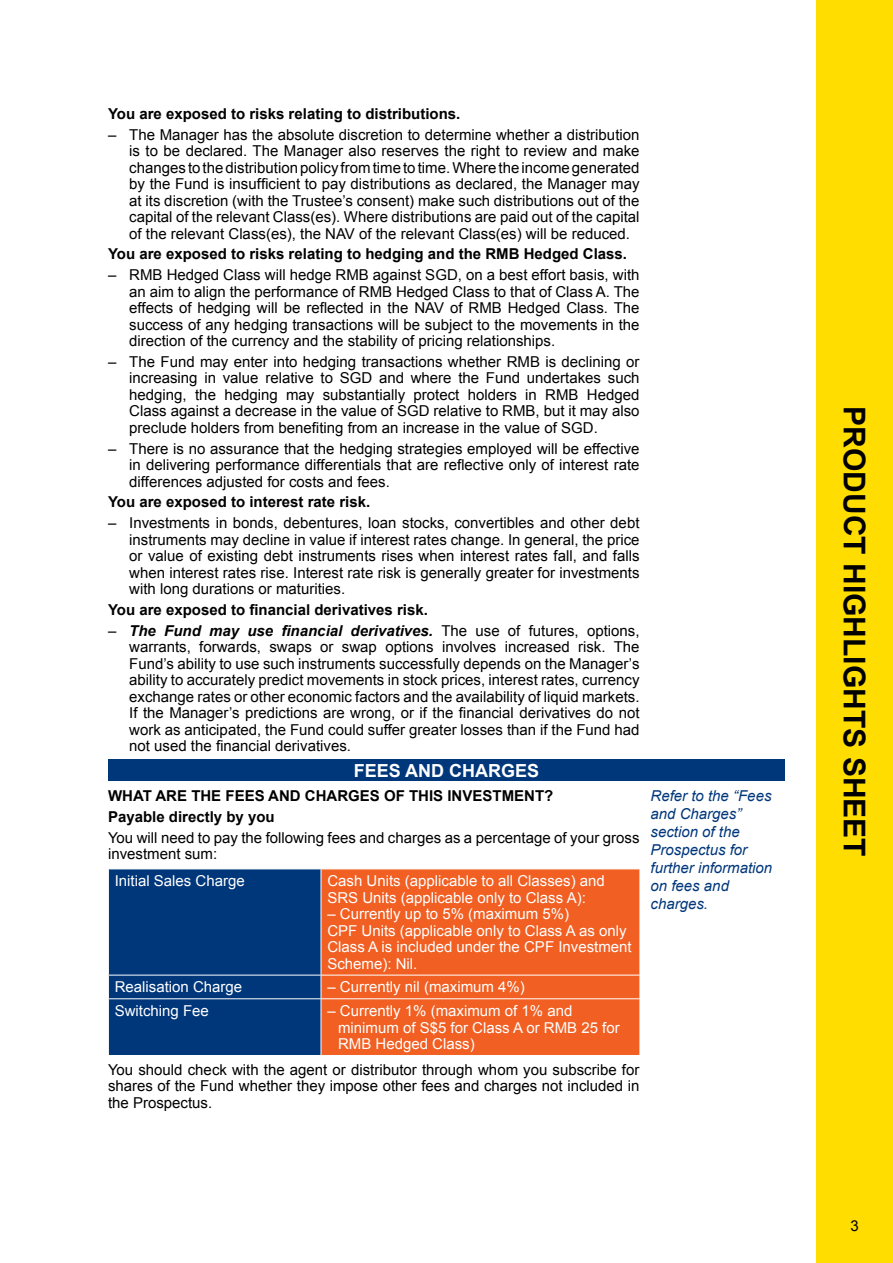
<style>
.page{position:relative;width:893px;height:1263px;background:#fff}
.page>*{position:absolute;margin:0;border:0;box-sizing:border-box;transform-origin:0 0}
.t1{font:700 30px "Arial";color:#000}
.t2{font:700 18px "Arial";color:#fff}
.t3{font:15px/16.5px "Arial";color:#000;text-align:justify}
.t4{font:15px/16.5px "Arial";color:#fff}
.t5{font:700 15px/20.7px "Arial";color:#000}
.t6{font:italic 15px/18px "Arial";color:#00377b}
.s1{font-weight:700;font-style:italic}
</style>
<div class="page">
<div style="left:816px;top:0;width:77px;height:1263px;background:#fd0"></div>
<div style="left:108px;top:760px;width:677px;height:21px;background:#00377b"></div>
<div style="left:322px;top:869px;width:317px;height:186px;background:#f15f22"></div>
<hr style="left:321px;top:975px;width:319px;height:1px;background:#fff">
<div style="left:108px;top:869px;width:214px;height:186px;background:#00377b"></div>
<svg style="left:639px;top:975px;width:1px;height:23px"></svg>
<hr style="left:321px;top:998px;width:319px;height:1px;background:#fff">
<hr style="left:321px;top:999px;width:1px;height:56px;background:#fff">
<p class="t5" style="left:108px;top:104px;width:354px">You are exposed to risks relating to distributions.</p>
<p class="t3" style="left:129px;top:126px;width:512px;text-indent:-21px">– The Manager has the absolute discretion to determine whether a distribution is to be declared. The Manager also reserves the right to review and make changes to the distribution policy from time to time. Where the income generated by the Fund is insufficient to pay distributions as declared, the Manager may at its discretion (with the Trustee’s consent) make such distributions out of the capital of the relevant Class(es). Where distributions are paid out of the capital of the relevant Class(es), the NAV of the relevant Class(es) will be reduced.</p>
<p class="t5" style="left:108px;top:244px;width:521px">You are exposed to risks relating to hedging and the RMB Hedged Class.</p>
<p class="t3" style="left:129px;top:267px;width:512px;text-indent:-21px">– RMB Hedged Class will hedge RMB against SGD, on a best effort basis, with an aim to align the performance of RMB Hedged Class to that of Class A. The effects of hedging will be reflected in the NAV of RMB Hedged Class. The success of any hedging transactions will be subject to the movements in the direction of the currency and the stability of pricing relationships.</p>
<p class="t3" style="left:129px;top:354px;width:512px;text-indent:-21px">– The Fund may enter into hedging transactions whether RMB is declining or increasing in value relative to SGD and where the Fund undertakes such hedging, the hedging may substantially protect holders in RMB Hedged Class against a decrease in the value of SGD relative to RMB, but it may also preclude holders from benefiting from an increase in the value of SGD.</p>
<p class="t3" style="left:129px;top:440px;width:512px;text-indent:-21px">– There is no assurance that the hedging strategies employed will be effective in delivering performance differentials that are reflective only of interest rate differences adjusted for costs and fees.</p>
<p class="t5" style="left:108px;top:492px;width:264px">You are exposed to interest rate risk.</p>
<p class="t3" style="left:129px;top:515px;width:512px;text-indent:-21px">– Investments in bonds, debentures, loan stocks, convertibles and other debt instruments may decline in value if interest rates change. In general, the price or value of existing debt instruments rises when interest rates fall, and falls when interest rates rise. Interest rate risk is generally greater for investments with long durations or maturities.</p>
<p class="t5" style="left:108px;top:600px;width:321px">You are exposed to financial derivatives risk.</p>
<p class="t3" style="left:129px;top:622px;width:512px;text-indent:-21px">– <span class="s1">The Fund may use financial derivatives.</span> The use of futures, options, warrants, forwards, swaps or swap options involves increased risk. The Fund’s ability to use such instruments successfully depends on the Manager’s ability to accurately predict movements in stock prices, interest rates, currency exchange rates or other economic factors and the availability of liquid markets.<br>If the Manager’s predictions are wrong, or if the financial derivatives do not work as anticipated, the Fund could suffer greater losses than if the Fund had not used the financial derivatives.</p>
<p class="t2" style="left:354px;top:759px;width:187px">FEES AND CHARGES</p>
<p class="t5" style="left:108px;top:786px;width:447px">WHAT ARE THE FEES AND CHARGES OF THIS INVESTMENT?<br>Payable directly by you</p>
<p class="t3" style="left:108px;top:829px;width:533px">You will need to pay the following fees and charges as a percentage of your gross investment sum:</p>
<p class="t4" style="left:115px;top:873px;width:132px">Initial Sales Charge</p>
<p class="t4" style="left:327px;top:873px;width:279px">Cash Units (applicable to all Classes) and<br>SRS Units (applicable only to Class A):</p>
<p class="t4" style="left:327px;top:906px;width:306px">– Currently up to 5% (maximum 5%)<br>CPF Units (applicable only to Class A as only Class A is included under the CPF Investment Scheme): Nil.</p>
<p class="t4" style="left:115px;top:979px;width:129px">Realisation Charge</p>
<p class="t4" style="left:327px;top:979px;width:199px">– Currently nil (maximum 4%)</p>
<p class="t4" style="left:115px;top:1003px;width:96px">Switching Fee</p>
<p class="t4" style="left:338px;top:1003px;width:283px;text-indent:-11px">– Currently 1% (maximum of 1% and minimum of S$5 for Class A or RMB 25 for<br>RMB Hedged Class)</p>
<p class="t3" style="left:108px;top:1062px;width:533px">You should check with the agent or distributor through whom you subscribe for shares of the Fund whether they impose other fees and charges not included in the Prospectus.</p>
<p class="t6" style="left:651px;top:787px;width:123px">Refer to the “Fees and Charges” section of the<br>Prospectus for further information on fees and charges.</p>
<h1 class="t1" style="left:874px;top:406px;width:452px;rotate:90deg">PRODUCT HIGHLIGHTS SHEET</h1>
<p class="t3" style="left:850px;top:1218px;width:10px">3</p>
</div>
